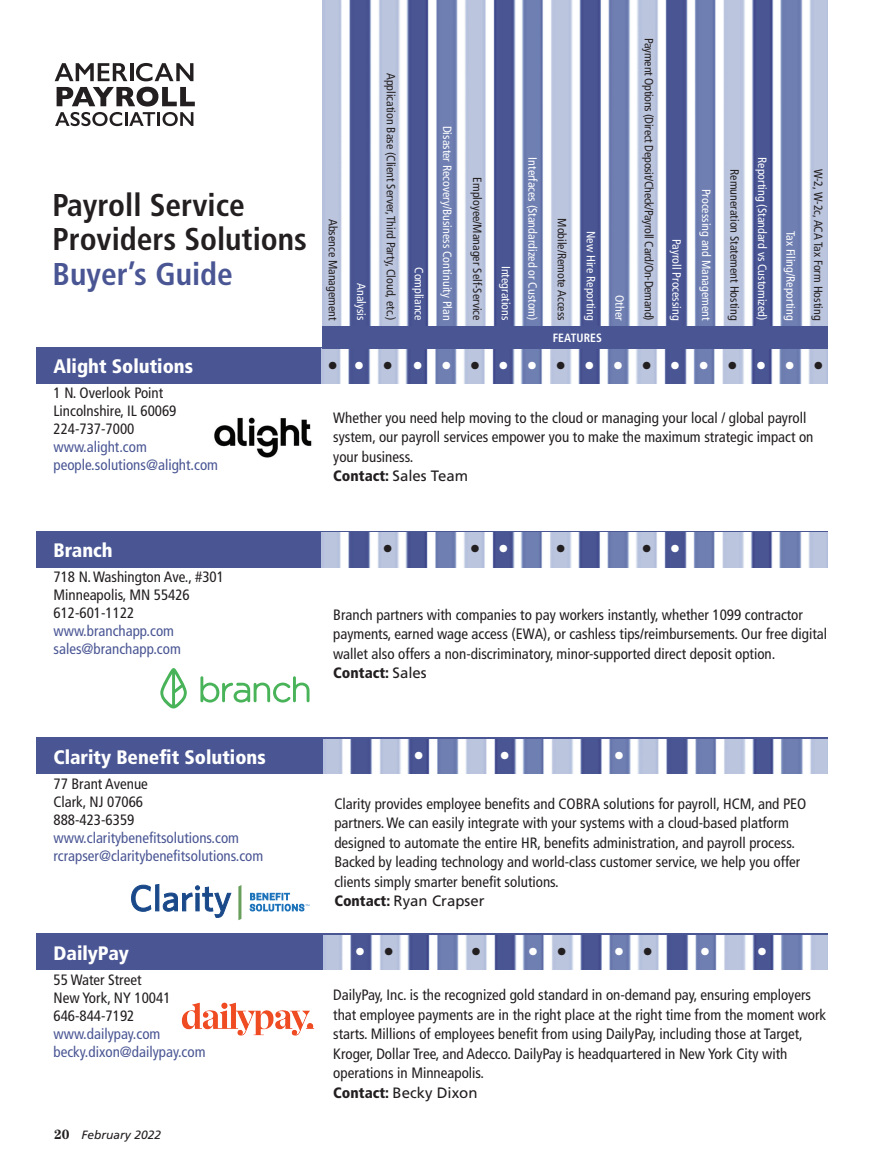
<style>
.page{position:relative;width:878px;height:1175px;background:#fff}
.page>*{position:absolute;margin:0;border:0;box-sizing:border-box;transform-origin:0 0}
.Column_Copy_Subheads{font:700 condensed 31.5px/34.5px "Frutiger LT Std";color:#231f20}
.t1{font:300 21.15px "Avenir LT Std";color:#fff}
.t2{font:300 21.15px "Avenir LT Std";color:#231f20}
.t3{font:900 condensed 19.5px "Frutiger LT Std";color:#fff}
.t4{font:condensed 15px/19.5px "Frutiger LT Std";color:#231f20}
.t5{font:condensed 15px/18px "Frutiger LT Std";color:#4a5694}
.t6{font:condensed 12px "Frutiger LT Std";color:#fff}
.t7{font:condensed 12px "Frutiger LT Std";color:#231f20}
.t8{font:condensed 12px "Frutiger LT Std";letter-spacing:-.02em;color:#231f20}
.t9{font:italic 12px "Frutiger LT Std";color:#231f20}
.Column_Copy_Subheads-2{font:700 condensed 12px "Frutiger LT Std";letter-spacing:.005em;color:#fff}
.s1{color:#4a5694}
.s2{font-weight:900}
.s3{font-stretch:normal}
.s4{color:#231f20}
.s5{font-family:"Century Std";font-weight:700;font-style:normal;font-size:13.5px}
</style>
<div class="page">
<img style="left:322px;top:0;width:506px;height:326px">
<div style="left:36px;top:530px;width:795px;height:37px;background:#4a5694"></div>
<img style="left:321px;top:533px;width:507px;height:34px">
<div style="left:36px;top:347px;width:795px;height:36px;background:#4a5694"></div>
<img style="left:321px;top:349px;width:507px;height:34px">
<div style="left:36px;top:737px;width:807px;height:37px;background:#4a5694"></div>
<div style="left:36px;top:933px;width:807px;height:37px;background:#4a5694"></div>
<img style="left:323px;top:739px;width:505px;height:34px">
<img style="left:214px;top:417px;width:98px;height:41px">
<svg style="left:55px;top:63px;width:72px;height:18px"></svg>
<hr style="left:130px;top:63px;width:3px;height:18px;background:#231f20">
<svg style="left:136px;top:63px;width:57px;height:18px"></svg>
<svg style="left:55px;top:112px;width:100px;height:14px"></svg>
<hr style="left:157px;top:112px;width:3px;height:14px;background:#231f20">
<svg style="left:162px;top:112px;width:31px;height:14px"></svg>
<svg style="left:57px;top:87px;width:138px;height:19px"></svg>
<svg style="left:200px;top:676px;width:109px;height:26px"></svg>
<svg style="left:160px;top:668px;width:27px;height:40px"></svg>
<svg style="left:238px;top:885px;width:3px;height:35px"></svg>
<svg style="left:250px;top:893px;width:59px;height:18px"></svg>
<svg style="left:131px;top:884px;width:100px;height:33px"></svg>
<img style="left:181px;top:1002px;width:134px;height:34px">
<div style="left:322px;top:326px;width:510px;height:23px;background:#4a5694"></div>
<img style="left:323px;top:935px;width:505px;height:34px">
<div style="left:828px;top:0;width:37px;height:1102px;background:#fff"></div>
<p class="Column_Copy_Subheads" style="left:52px;top:188px;width:256px">Payroll Service<br>Providers Solutions<br><span class="s1">Buyer’s Guide</span></p>
<p class="t3" style="left:54px;top:355px;width:141px">Alight Solutions</p>
<p class="t4" style="left:54px;top:384px;width:166px;line-height:18px">1 N. Overlook Point<br>Lincolnshire, IL 60069<br>224-737-7000 <span class="s1">www.alight.com people.solutions@alight.com</span></p>
<p class="t7" style="left:340px;top:219px;width:103px;rotate:90deg">Absence Management</p>
<p class="t2" style="left:327px;top:353px;width:12px">•</p>
<p class="t6" style="left:368px;top:283px;width:39px;rotate:90deg">Analysis</p>
<p class="t7" style="left:398px;top:73px;width:249px;rotate:90deg">Application Base (Client Server, Third Party, Cloud, etc.)</p>
<p class="t6" style="left:426px;top:267px;width:55px;rotate:90deg">Compliance</p>
<p class="t6" style="left:454px;top:125px;width:196px;rotate:90deg">Disaster Recovery/Business Continuity Plan</p>
<p class="t7" style="left:484px;top:177px;width:145px;rotate:90deg">Employee/Manager Self-Service</p>
<p class="t6" style="left:513px;top:266px;width:56px;rotate:90deg">Integrations</p>
<p class="t6" style="left:539px;top:157px;width:165px;rotate:90deg">Interfaces (Standardized or Custom)</p>
<p class="t7" style="left:569px;top:218px;width:104px;rotate:90deg">Mobile/Remote Access</p>
<p class="t6" style="left:598px;top:231px;width:91px;rotate:90deg">New Hire Reporting</p>
<p class="Column_Copy_Subheads-2" style="left:553px;top:331px;width:51px">FEATURES</p>
<p class="t6" style="left:626px;top:295px;width:27px;rotate:90deg">Other</p>
<p class="t8" style="left:656px;top:38px;width:284px;rotate:90deg">Payment Options (Direct Deposit/Check/Payroll Card/On-Demand)</p>
<p class="t6" style="left:683px;top:239px;width:83px;rotate:90deg">Payroll Processing</p>
<p class="t6" style="left:713px;top:189px;width:133px;rotate:90deg">Processing and Management</p>
<p class="t7" style="left:741px;top:169px;width:153px;rotate:90deg">Remuneration Statement Hosting</p>
<p class="t6" style="left:769px;top:157px;width:165px;rotate:90deg">Reporting (Standard vs Customized)</p>
<p class="t6" style="left:797px;top:231px;width:91px;rotate:90deg">Tax Filing/Reporting</p>
<p class="t7" style="left:825px;top:168px;width:153px;rotate:90deg">W-2, W-2c, ACA Tax Form Hosting</p>
<p class="t1" style="left:354px;top:353px;width:12px">•</p>
<p class="t2" style="left:382px;top:353px;width:12px">•</p>
<p class="t1" style="left:412px;top:353px;width:12px">•</p>
<p class="t1" style="left:441px;top:353px;width:12px">•</p>
<p class="t2" style="left:469px;top:353px;width:12px">•</p>
<p class="t1" style="left:498px;top:353px;width:12px">•</p>
<p class="t1" style="left:526px;top:353px;width:12px">•</p>
<p class="t2" style="left:555px;top:353px;width:12px">•</p>
<p class="t1" style="left:584px;top:353px;width:12px">•</p>
<p class="t1" style="left:612px;top:353px;width:12px">•</p>
<p class="t2" style="left:641px;top:353px;width:12px">•</p>
<p class="t1" style="left:670px;top:353px;width:12px">•</p>
<p class="t1" style="left:698px;top:353px;width:12px">•</p>
<p class="t2" style="left:727px;top:353px;width:12px">•</p>
<p class="t1" style="left:755px;top:353px;width:12px">•</p>
<p class="t1" style="left:784px;top:353px;width:12px">•</p>
<p class="t2" style="left:813px;top:353px;width:12px">•</p>
<p class="t4" style="left:333px;top:408px;width:481px">Whether you need help moving to the cloud or managing your local / global payroll system, our payroll services empower you to make the maximum strategic impact on your business.<br><span class="s2">Contact:</span> <span class="s3">Sales Team</span></p>
<p class="t3" style="left:54px;top:538px;width:61px">Branch</p>
<p class="t4" style="left:54px;top:567px;width:172px;line-height:18px">718 N. Washington Ave., #301<br>Minneapolis, MN 55426<br>612-601-1122 <span class="s1">www.branchapp.com sales@branchapp.com</span></p>
<p class="t2" style="left:382px;top:536px;width:12px">•</p>
<p class="t2" style="left:469px;top:536px;width:12px">•</p>
<p class="t1" style="left:498px;top:536px;width:12px">•</p>
<p class="t2" style="left:555px;top:536px;width:12px">•</p>
<p class="t2" style="left:641px;top:536px;width:12px">•</p>
<p class="t1" style="left:670px;top:536px;width:12px">•</p>
<p class="t4" style="left:333px;top:605px;width:495px">Branch partners with companies to pay workers instantly, whether 1099 contractor payments, earned wage access (EWA), or cashless tips/reimbursements. Our free digital wallet also offers a non-discriminatory, minor-supported direct deposit option.<br><span class="s2">Contact:</span> <span class="s3">Sales</span></p>
<p class="t3" style="left:54px;top:745px;width:214px">Clarity Benefit Solutions</p>
<p class="t5" style="left:54px;top:774px;width:211px"><span class="s4">77 Brant Avenue<br>Clark, NJ 07066<br>888-423-6359 </span>www.claritybenefitsolutions.com rcrapser@claritybenefitsolutions.com</p>
<p class="t3" style="left:54px;top:941px;width:77px">DailyPay</p>
<p class="t4" style="left:54px;top:970px;width:153px;line-height:18px">55 Water Street<br>New York, NY 10041<br>646-844-7192 <span class="s1">www.dailypay.com becky.dixon@dailypay.com</span></p>
<p class="t9" style="left:54px;top:1127px;width:109px"><span class="s5">20</span> February 2022</p>
<p class="t1" style="left:413px;top:743px;width:12px">•</p>
<p class="t1" style="left:499px;top:743px;width:12px">•</p>
<p class="t1" style="left:613px;top:743px;width:12px">•</p>
<p class="t4" style="left:334px;top:793px;width:473px">Clarity provides employee benefits and COBRA solutions for payroll, HCM, and PEO partners. We can easily integrate with your systems with a cloud-based platform designed to automate the entire HR, benefits administration, and payroll process.<br>Backed by leading technology and world-class customer service, we help you offer clients simply smarter benefit solutions.<br><span class="s2">Contact:</span> <span class="s3">Ryan Crapser</span></p>
<p class="t1" style="left:355px;top:939px;width:12px">•</p>
<p class="t2" style="left:383px;top:939px;width:12px">•</p>
<p class="t2" style="left:471px;top:939px;width:12px">•</p>
<p class="t1" style="left:528px;top:939px;width:12px">•</p>
<p class="t2" style="left:556px;top:939px;width:12px">•</p>
<p class="t1" style="left:613px;top:939px;width:12px">•</p>
<p class="t2" style="left:642px;top:939px;width:12px">•</p>
<p class="t1" style="left:699px;top:939px;width:12px">•</p>
<p class="t1" style="left:756px;top:939px;width:12px">•</p>
<p class="t4" style="left:333px;top:985px;width:494px">DailyPay, Inc. is the recognized gold standard in on-demand pay, ensuring employers that employee payments are in the right place at the right time from the moment work starts. Millions of employees benefit from using DailyPay, including those at Target, Kroger, Dollar Tree, and Adecco. DailyPay is headquartered in New York City with operations in Minneapolis.<br><span class="s2">Contact:</span> <span class="s3">Becky Dixon</span></p>
</div>
